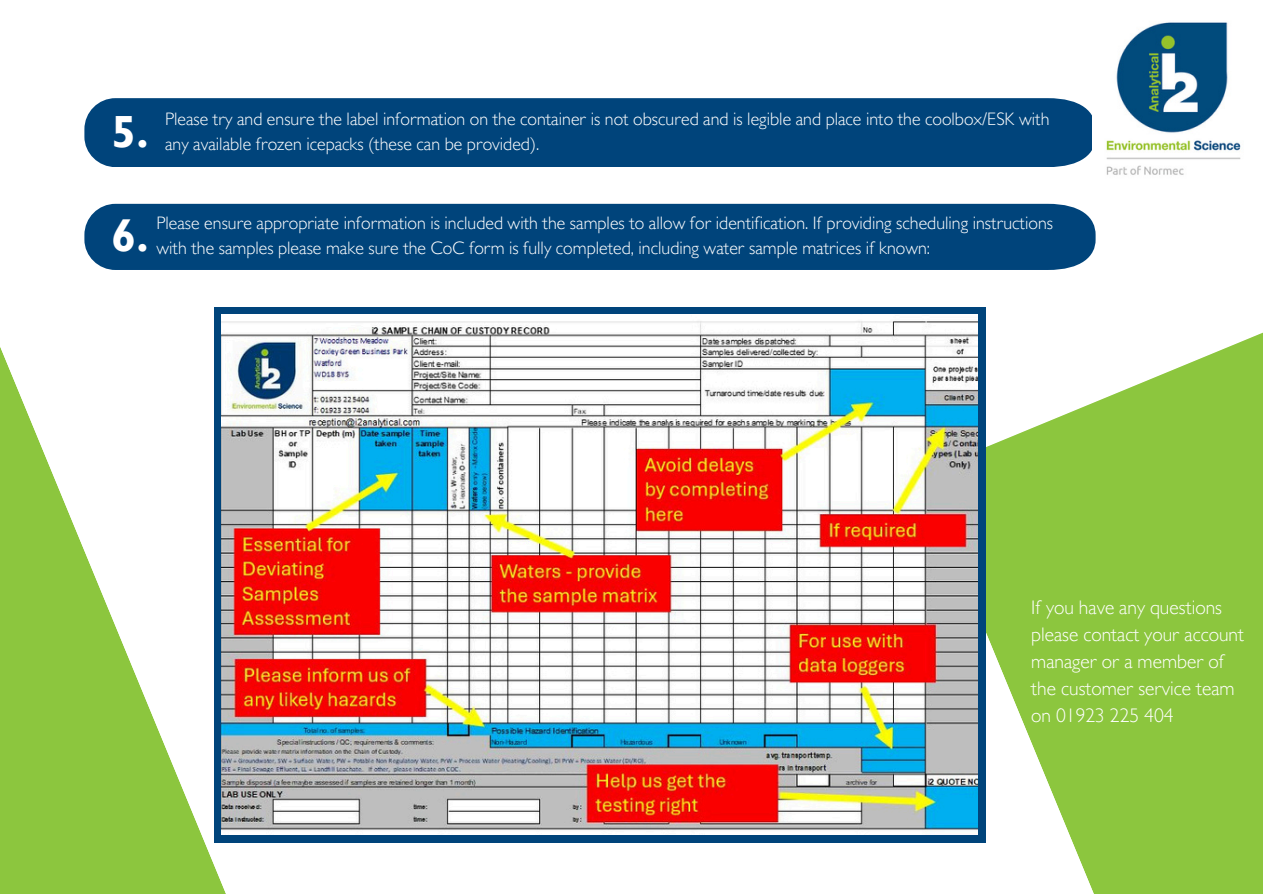
<style>
.page{position:relative;width:1263px;height:894px;background:#fff}
.page>*{position:absolute;margin:0;border:0;box-sizing:border-box;transform-origin:0 0}
.t1{font:700 45px "Gill Sans MT Std";color:#fff}
.t2{font:300 19.65px/27px "Gill Sans MT Std";color:#fff}
.t3{font:300 18px/24.8px "Gill Sans MT Std";color:#fff}
</style>
<div class="page">
<div style="left:84px;top:98px;width:1008px;height:69px;background:#00447b"></div>
<div style="left:84px;top:204px;width:1012px;height:66px;background:#00447b"></div>
<svg style="left:0;top:347px;width:237px;height:546px;fill:#8cc63e"></svg>
<svg style="left:920px;top:329px;width:343px;height:564px;fill:#8cc63e"></svg>
<div style="left:214px;top:307px;width:771px;height:535px;background:#00447b"></div>
<img style="left:222px;top:315px;width:756px;height:519px">
<img style="left:1106px;top:22px;width:135px;height:153px">
<h1 class="t1" style="left:112px;top:117px;width:39px">5.</h1>
<p class="t3" style="left:165px;top:110px;width:886px">Please try and ensure the label information on the container is not obscured and is legible and place into the coolbox/ESK with</p>
<p class="t3" style="left:165px;top:134px;width:376px">any available frozen icepacks (these can be provided).</p>
<p class="t1" style="left:112px;top:220px;width:39px">6.</p>
<p class="t3" style="left:156px;top:213px;width:898px">Please ensure appropriate information is included with the samples to allow for identification. If providing scheduling instructions with the samples please make sure the CoC form is fully completed, including water sample matrices if known:</p>
<h1 class="t2" style="left:1031px;top:597px;width:214px">If you have any questions please contact your account manager or a member of the customer service team on 01923 225 404</h1>
</div>
